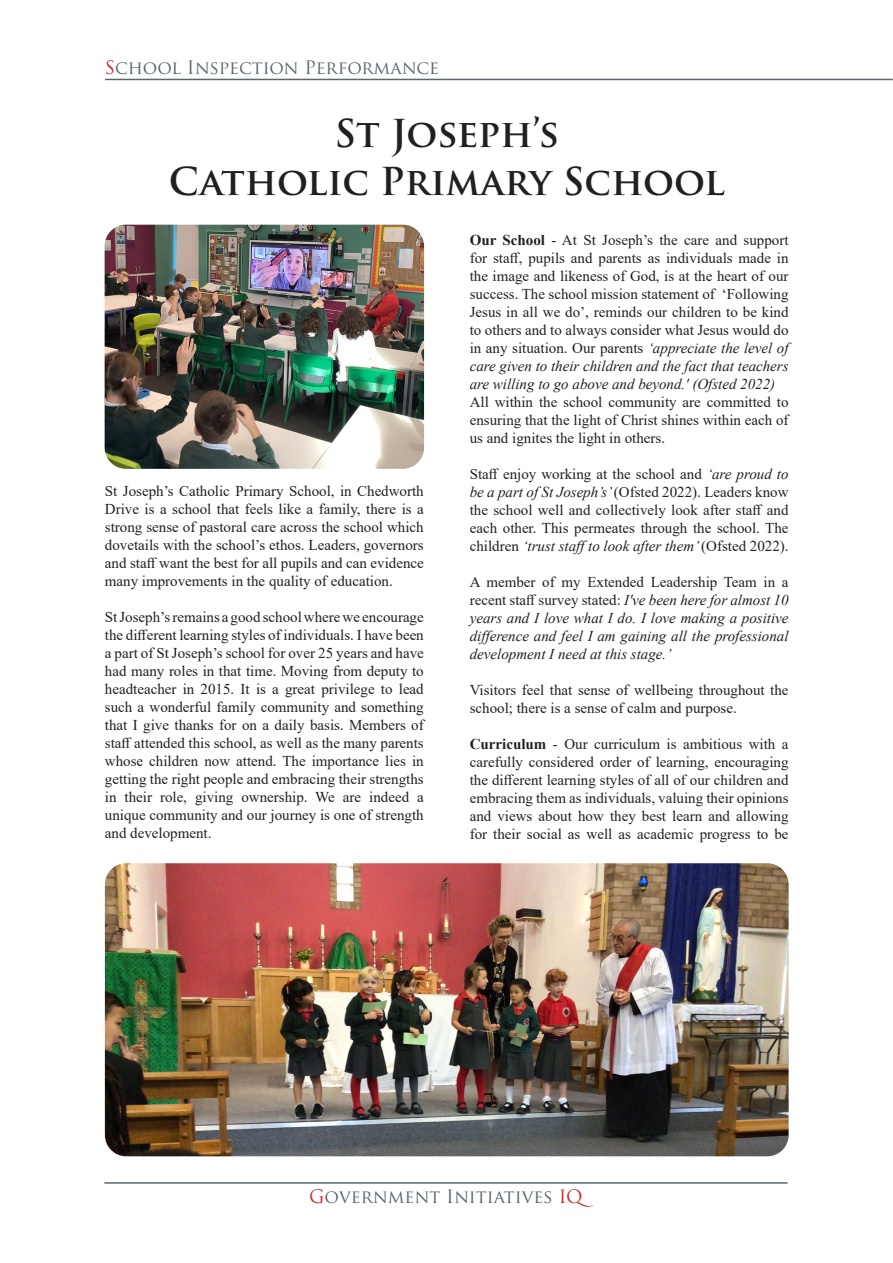
<style>
.page{position:relative;width:893px;height:1263px;background:#fff}
.page>*{position:absolute;margin:0;border:0;box-sizing:border-box;transform-origin:0 0}
.t1{font:700 37.5px "Trajan Pro";color:#231f20}
.t2{font:18px "Trajan Pro";color:#5a676e}
.Normal__Web{font:15px/18px "Times New Roman";color:#231f20;text-align:justify}
.Normal__Web-2{font:italic 15px/18px "Times New Roman";color:#231f20;text-align:justify}
.s1{color:#d1232a}
.s2{font-weight:700}
.s3{font-style:italic}
.s4{font-style:normal}
</style>
<div class="page">
<hr style="left:105px;top:79px;width:788px;height:1px;background:#5a676e">
<hr style="left:104px;top:1182px;width:684px;height:2px;background:#5a676e">
<img style="left:105px;top:225px;width:319px;height:244px">
<img style="left:105px;top:863px;width:684px;height:293px">
<p class="t2" style="left:105px;top:56px;width:336px"><span class="s1">S</span>chool Inspection Performance</p>
<p class="t1" style="left:334px;top:110px;width:226px">St Joseph’s</p>
<p class="t1" style="left:169px;top:158px;width:558px">Catholic Primary School</p>
<p class="Normal__Web" style="left:105px;top:482px;width:320px">St Joseph’s Catholic Primary School, in Chedworth Drive is a school that feels like a family, there is a strong sense of pastoral care across the school which dovetails with the school’s ethos. Leaders, governors and staff want the best for all pupils and can evidence many improvements in the quality of education.</p>
<p class="Normal__Web" style="left:105px;top:608px;width:320px">St Joseph’s remains a good school where we encourage the different learning styles of individuals. I have been a part of St Joseph’s school for over 25 years and have had many roles in that time. Moving from deputy to headteacher in 2015. It is a great privilege to lead such a wonderful family community and something that I give thanks for on a daily basis. Members of staff attended this school, as well as the many parents whose children now attend. The importance lies in getting the right people and embracing their strengths in their role, giving ownership. We are indeed a unique community and our journey is one of strength and development.</p>
<p class="Normal__Web" style="left:470px;top:230px;width:320px"><span class="s2">Our School</span> - At St Joseph’s the care and support for staff, pupils and parents as individuals made in the image and likeness of God, is at the heart of our success. The school mission statement of ‘Following Jesus in all we do’, reminds our children to be kind to others and to always consider what Jesus would do in any situation. Our parents <span class="s3">‘appreciate the level of care given to their children and the fact that teachers are willing to go above and beyond.' (Ofsted 2022)</span></p>
<p class="Normal__Web" style="left:470px;top:392px;width:320px">All within the school community are committed to ensuring that the light of Christ shines within each of us and ignites the light in others.</p>
<p class="Normal__Web" style="left:470px;top:464px;width:320px">Staff enjoy working at the school and <span class="s3">‘are proud to be a part of St Joseph’s’</span> (Ofsted 2022). Leaders know the school well and collectively look after staff and each other. This permeates through the school. The children <span class="s3">‘trust staffto look after them’</span> (Ofsted 2022).</p>
<p class="Normal__Web-2" style="left:470px;top:572px;width:320px"><span class="s4">A member of my Extended Leadership Team in a recent staff survey stated:</span> I've been here for almost 10 years and I love what I do. I love making a positive difference and feel I am gaining all the professional development I need at this stage.’</p>
<p class="Normal__Web" style="left:470px;top:680px;width:320px">Visitors feel that sense of wellbeing throughout the school; there is a sense of calm and purpose.</p>
<p class="Normal__Web" style="left:470px;top:734px;width:320px"><span class="s2">Curriculum</span> - Our curriculum is ambitious with a carefully considered order of learning, encouraging the different learning styles of all of our children and embracing them as individuals, valuing their opinions and views about how they best learn and allowing for their social as well as academic progress to be</p>
<p class="t2" style="left:309px;top:1185px;width:286px"><span class="s1">G</span>overnment Initiatives <span class="s1">IQ</span></p>
</div>
